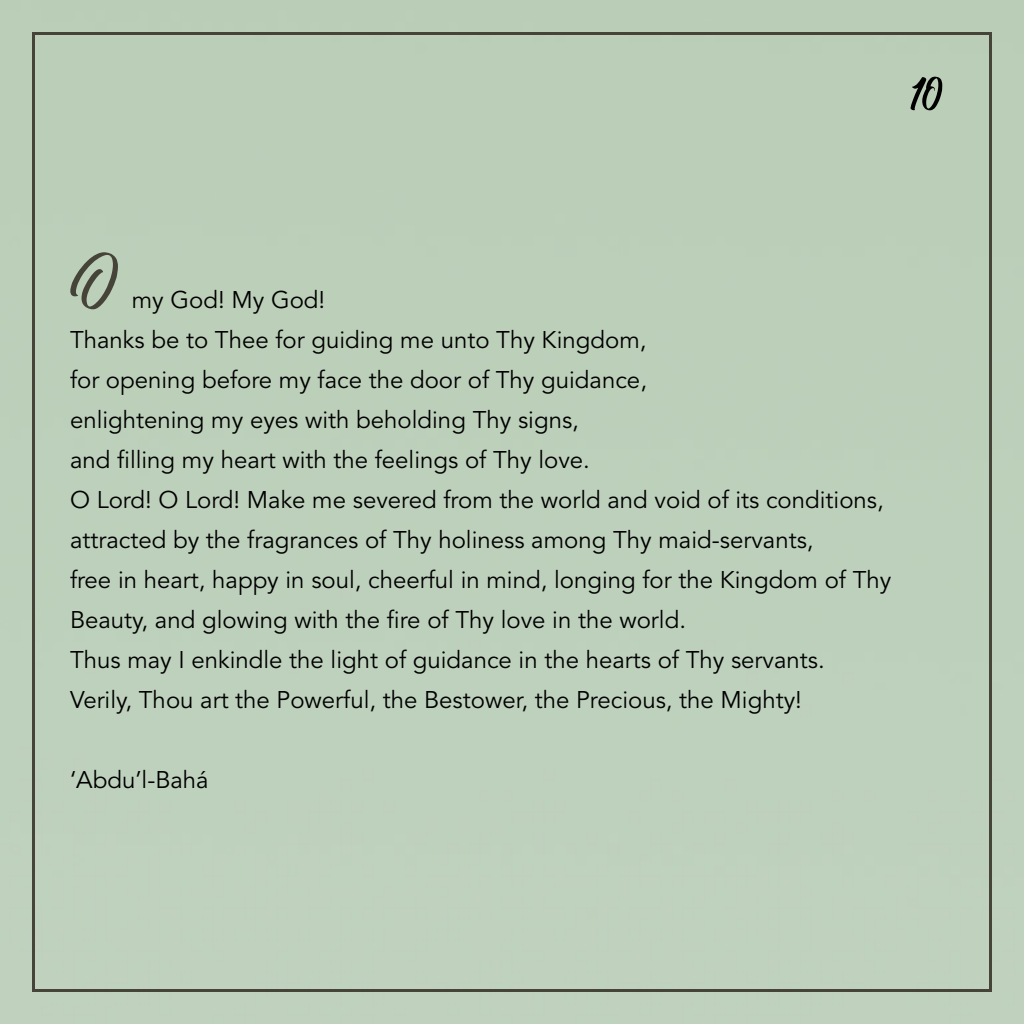
<style>
.page{position:relative;width:1024px;height:1024px;background:#fff}
.page>*{position:absolute;margin:0;border:0;box-sizing:border-box;transform-origin:0 0}
.t1{font:80px "Srinthile Script";color:#464338}
.t2{font:60px "Srinthile Script";color:#000}
.t3{font:24px/40px "Avenir LT Std";color:#000}
</style>
<div class="page">
<h2 class="t2" style="left:909px;top:60px;width:34px">10</h2>
<h1 class="t1" style="left:70px;top:236px;width:49px">O</h1>
<p class="t3" style="left:70px;top:280px;width:823px;text-indent:62px">my God! My God!<br>Thanks be to Thee for guiding me unto Thy Kingdom,<br>for opening before my face the door of Thy guidance,<br>enlightening my eyes with beholding Thy signs,<br>and filling my heart with the feelings of Thy love.<br>O Lord! O Lord! Make me severed from the world and void of its conditions, attracted by the fragrances of Thy holiness among Thy maid-servants,<br>free in heart, happy in soul, cheerful in mind, longing for the Kingdom of Thy Beauty, and glowing with the fire of Thy love in the world.<br>Thus may I enkindle the light of guidance in the hearts of Thy servants.<br>Verily, Thou art the Powerful, the Bestower, the Precious, the Mighty!</p>
<p class="t3" style="left:70px;top:760px;width:140px">‘Abdu’l-Bahá</p>
</div>
